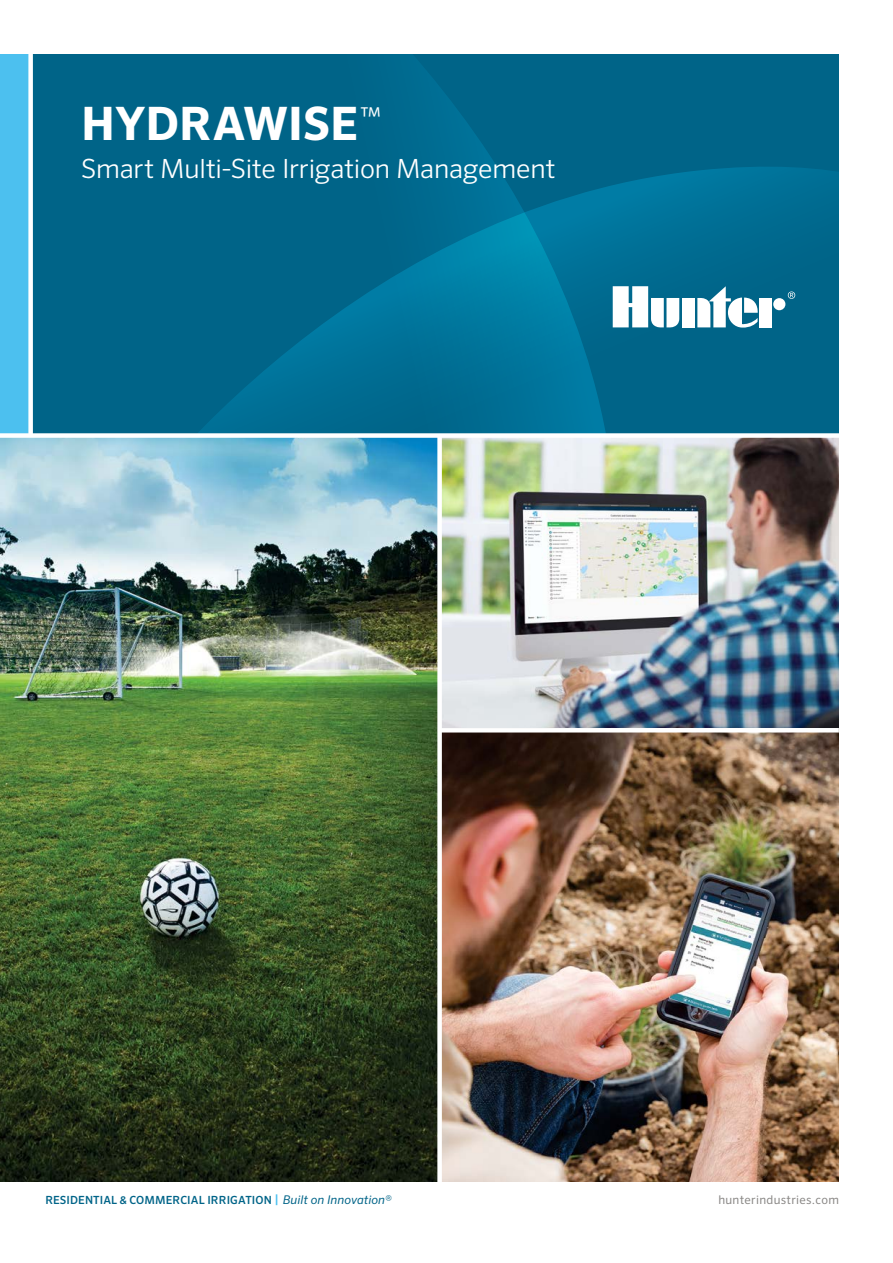
<style>
.page{position:relative;width:893px;height:1263px;background:#fff}
.page>*{position:absolute;margin:0;border:0;box-sizing:border-box;transform-origin:0 0}
.t1{font:700 46.05px "Sero Pro";letter-spacing:-.005em;color:#fff}
.t2{font:300 26.4px "Sero Pro";letter-spacing:-.01em;color:#fff}
.t3{font:12px "Sero Pro";letter-spacing:.025em;color:#8b8987}
.t4{font:500 11.25px "Sero Pro";letter-spacing:.01em;color:#006488}
.s1{font-size:12px;color:#4cc0ef}
.s2{font-weight:400;font-style:italic;font-size:12px}
</style>
<div class="page">
<img style="left:0;top:438px;width:839px;height:744px">
<div style="left:437px;top:435px;width:5px;height:747px;background:#fff"></div>
<hr style="left:440px;top:728px;width:399px;height:4px;background:#fff">
<div style="left:31px;top:54px;width:808px;height:379px;background:#006488"></div>
<svg style="left:646px;top:167px;width:193px;height:161px"></svg>
<svg style="left:198px;top:63px;width:448px;height:370px"></svg>
<div style="left:0;top:54px;width:31px;height:381px;background:#4cc0ef"></div>
<div style="left:28px;top:54px;width:5px;height:381px;background:#fff"></div>
<svg style="left:788px;top:291px;width:7px;height:8px"></svg>
<div style="left:682px;top:298px;width:13px;height:29px;background:#fff"></div>
<div style="left:773px;top:298px;width:12px;height:12px;background:#fff;border-radius:50%"></div>
<div style="left:759px;top:298px;width:13px;height:29px;background:#fff"></div>
<svg style="left:697px;top:286px;width:61px;height:42px"></svg>
<svg style="left:613px;top:286px;width:66px;height:42px"></svg>
<div style="left:0;top:433px;width:893px;height:5px;background:#fff"></div>
<h1 class="t1" style="left:81px;top:95px;width:301px">HYDRAWISE<sup>™</sup></h1>
<h2 class="t2" style="left:81px;top:153px;width:476px">Smart Multi-Site Irrigation Management</h2>
<p class="t4" style="left:45px;top:1193px;width:348px">RESIDENTIAL &amp; COMMERCIAL IRRIGATION <span class="s1">|</span> <span class="s2">Built on Innovation®</span></p>
<p class="t3" style="left:718px;top:1192px;width:122px">hunterindustries.com</p>
</div>
